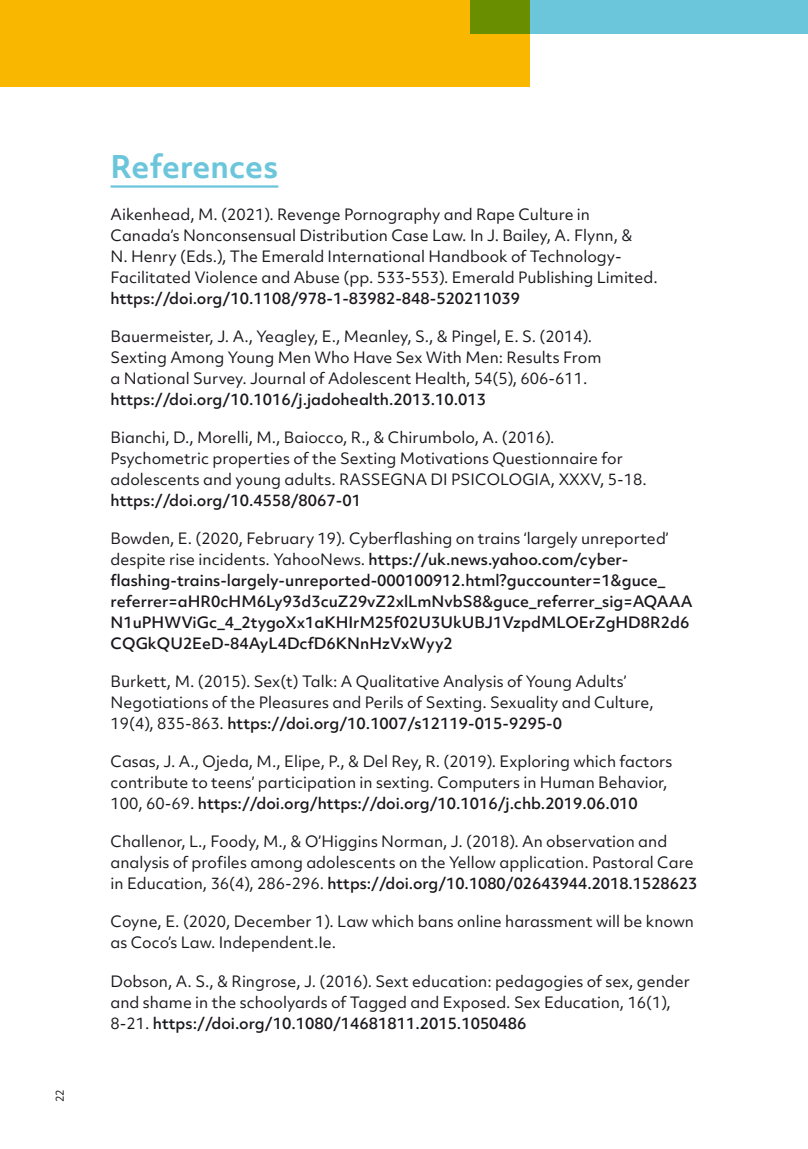
<style>
.page{position:relative;width:808px;height:1149px;background:#fff}
.page>*{position:absolute;margin:0;border:0;box-sizing:border-box;transform-origin:0 0}
.H1_Green{font:700 30px "Objektiv Mk 2";color:#6cc6db}
.Body_0-0__4{font:15px/21px "Objektiv Mk 2";color:#1a171c}
.Body_0-0__4-2{font:500 15px/21px "Objektiv Mk 2";color:#1a171c}
.t1{font:10.5px "Objektiv Mk 2";color:#1a171c}
.s1{font-weight:500}
.s2{font-weight:400}
</style>
<div class="page">
<hr style="left:111px;top:185px;width:167px;height:3px;background:#6cc6db">
<div style="left:470px;top:0;width:338px;height:34px;background:#6cc6db"></div>
<div style="left:0;top:0;width:529px;height:87px;background:#fab700"></div>
<p class="t1" style="left:53px;top:1102px;width:15px;rotate:-90deg">22</p>
<p class="H1_Green" style="left:111px;top:145px;width:169px">References</p>
<p class="Body_0-0__4" style="left:111px;top:203px;width:549px">Aikenhead, M. (2021). Revenge Pornography and Rape Culture in Canada’s Nonconsensual Distribution Case Law. In J. Bailey, A. Flynn, &amp;<br>N. Henry (Eds.), The Emerald International Handbook of Technology-Facilitated Violence and Abuse (pp. 533-553). Emerald Publishing Limited. <span class="s1">https://doi.org/10.1108/978-1-83982-848-520211039</span></p>
<p class="Body_0-0__4" style="left:111px;top:325px;width:492px">Bauermeister, J. A., Yeagley, E., Meanley, S., &amp; Pingel, E. S. (2014).<br>Sexting Among Young Men Who Have Sex With Men: Results From a National Survey. Journal of Adolescent Health, 54(5), 606-611. <span class="s1">https://doi.org/10.1016/j.jadohealth.2013.10.013</span></p>
<p class="Body_0-0__4" style="left:111px;top:426px;width:538px">Bianchi, D., Morelli, M., Baiocco, R., &amp; Chirumbolo, A. (2016).<br>Psychometric properties of the Sexting Motivations Questionnaire for adolescents and young adults. RASSEGNA DI PSICOLOGIA, XXXV, 5-18. <span class="s1">https://doi.org/10.4558/8067-01</span></p>
<p class="Body_0-0__4-2" style="left:111px;top:527px;width:583px"><span class="s2">Bowden, E. (2020, February 19). Cyberflashing on trains ‘largely unreported’ despite rise incidents. YahooNews.</span> https://uk.news.yahoo.com/cyber&shy;flashing-trains-largely-unreported-000100912.html?guccounter=1&amp;guce_ referrer=aHR0cHM6Ly93d3cuZ29vZ2xlLmNvbS8&amp;guce_referrer_sig=AQAAA N1uPHWViGc_4_2tygoXx1aKHIrM25f02U3UkUBJ1VzpdMLOErZgHD8R2d6<br>CQGkQU2EeD-84AyL4DcfD6KNnHzVxWyy2</p>
<p class="Body_0-0__4" style="left:111px;top:670px;width:545px">Burkett, M. (2015). Sex(t) Talk: A Qualitative Analysis of Young Adults’<br>Negotiations of the Pleasures and Perils of Sexting. Sexuality and Culture,<br>19(4), 835-863. <span class="s1">https://doi.org/10.1007/s12119-015-9295-0</span></p>
<p class="Body_0-0__4" style="left:111px;top:750px;width:563px">Casas, J. A., Ojeda, M., Elipe, P., &amp; Del Rey, R. (2019). Exploring which factors contribute to teens’ participation in sexting. Computers in Human Behavior,<br>100, 60-69. <span class="s1">https://doi.org/https://doi.org/10.1016/j.chb.2019.06.010</span></p>
<p class="Body_0-0__4" style="left:111px;top:830px;width:588px">Challenor, L., Foody, M., &amp; O’Higgins Norman, J. (2018). An observation and analysis of profiles among adolescents on the Yellow application. Pastoral Care in Education, 36(4), 286-296. <span class="s1">https://doi.org/10.1080/02643944.2018.1528623</span></p>
<p class="Body_0-0__4" style="left:111px;top:910px;width:585px">Coyne, E. (2020, December 1). Law which bans online harassment will be known as Coco’s Law. Independent.Ie.</p>
<p class="Body_0-0__4" style="left:111px;top:969px;width:581px">Dobson, A. S., &amp; Ringrose, J. (2016). Sext education: pedagogies of sex, gender and shame in the schoolyards of Tagged and Exposed. Sex Education, 16(1),<br>8-21. <span class="s1">https://doi.org/10.1080/14681811.2015.1050486</span></p>
</div>
